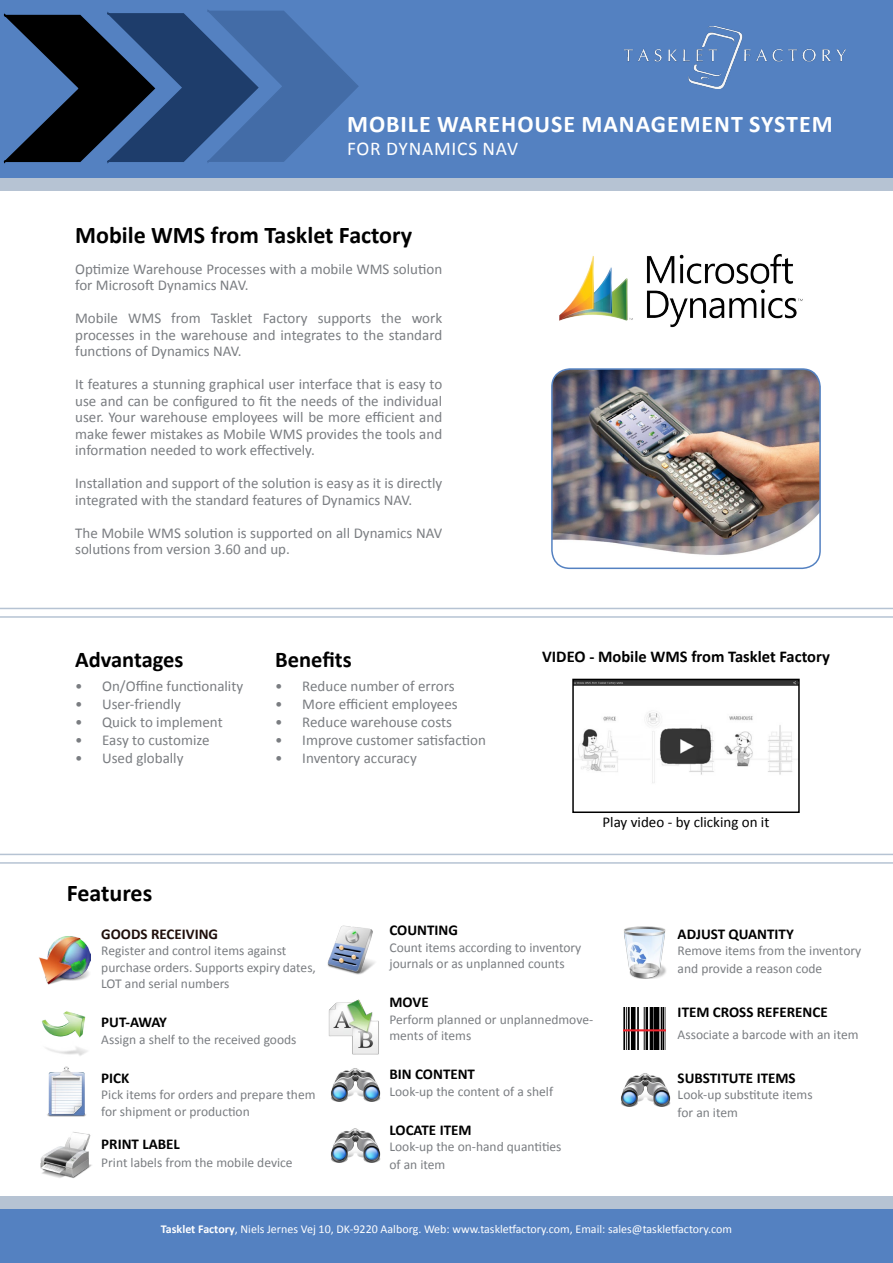
<style>
.page{position:relative;width:893px;height:1263px;background:#fff}
.page>*{position:absolute;margin:0;border:0;box-sizing:border-box;transform-origin:0 0}
.t1{font:700 24px "Calibri";color:#000}
.t2{font:700 24px "Calibri";letter-spacing:.04em;color:#fff}
.t3{font:700 22.5px "Calibri";color:#000}
.t4{font:19.5px "Calibri";letter-spacing:.04em;color:#fff}
.t5{font:700 16.5px "Calibri";color:#000}
.t6{font:15px/16.5px "Calibri";color:#7a7d81}
.t7{font:700 15px "Calibri";color:#000}
.t8{font:15px "Calibri";color:#000}
.t9{font:700 15px "Calibri";color:#200f0b}
.t10{font:13.5px/16.5px "Calibri";color:#7a7d81}
.t11{font:12px "Calibri";color:#fff}
.s1{font-weight:700}
</style>
<div class="page">
<div style="left:0;top:0;width:893px;height:178px;background:#5481c1"></div>
<div style="left:0;top:178px;width:893px;height:13px;background:#b6c3d3"></div>
<div style="left:0;top:1209px;width:893px;height:54px;background:#5481c1"></div>
<div style="left:0;top:1196px;width:893px;height:13px;background:#b6c3d3"></div>
<svg style="left:3px;top:10px;width:356px;height:154px"></svg>
<img style="left:624px;top:926px;width:42px;height:52px">
<img style="left:624px;top:27px;width:221px;height:62px">
<img style="left:41px;top:1011px;width:47px;height:45px">
<img style="left:624px;top:1008px;width:42px;height:42px">
<img style="left:40px;top:1132px;width:52px;height:46px">
<img style="left:621px;top:1073px;width:50px;height:34px">
<img style="left:331px;top:1128px;width:50px;height:34px">
<img style="left:331px;top:1054px;width:50px;height:48px">
<img style="left:328px;top:1000px;width:51px;height:54px">
<img style="left:327px;top:925px;width:48px;height:49px">
<img style="left:47px;top:1066px;width:39px;height:51px">
<img style="left:39px;top:936px;width:52px;height:49px">
<img style="left:575px;top:682px;width:222px;height:101px">
<div style="left:572px;top:679px;width:228px;height:134px;border:2px solid #000"></div>
<hr style="left:0;top:608px;width:893px;height:1px;background:#b6c3d3">
<hr style="left:0;top:616px;width:893px;height:2px;background:#b6c3d3">
<hr style="left:0;top:854px;width:893px;height:1px;background:#b6c3d3">
<hr style="left:0;top:862px;width:893px;height:2px;background:#b6c3d3">
<img style="left:552px;top:369px;width:268px;height:199px">
<div style="left:551px;top:368px;width:270px;height:201px;border:2px solid #5481c1;border-radius:18px"></div>
<img style="left:559px;top:254px;width:244px;height:74px">
<h1 class="t2" style="left:347px;top:108px;width:487px">MOBILE WAREHOUSE MANAGEMENT SYSTEM</h1>
<h3 class="t4" style="left:347px;top:136px;width:173px">FOR DYNAMICS NAV</h3>
<h1 class="t1" style="left:75px;top:219px;width:339px">Mobile WMS from Tasklet Factory</h1>
<p class="t6" style="left:75px;top:261px;width:369px">Optimize Warehouse Processes with a mobile WMS solution for Microsoft Dynamics NAV.</p>
<p class="t6" style="left:75px;top:310px;width:369px;text-align:justify">Mobile WMS from Tasklet Factory supports the work processes in the warehouse and integrates to the standard functions of Dynamics NAV.</p>
<p class="t6" style="left:75px;top:376px;width:369px;text-align:justify">It features a stunning graphical user interface that is easy to use and can be configured to fit the needs of the individual user. Your warehouse employees will be more efficient and make fewer mistakes as Mobile WMS provides the tools and information needed to work effectively.</p>
<p class="t6" style="left:75px;top:475px;width:369px">Installation and support of the solution is easy as it is directly integrated with the standard features of Dynamics NAV.</p>
<p class="t6" style="left:75px;top:525px;width:369px">The Mobile WMS solution is supported on all Dynamics NAV solutions from version 3.60 and up.</p>
<h2 class="t3" style="left:75px;top:645px;width:110px">Advantages</h2>
<p class="t6" style="left:75px;top:677px;width:170px">• On/Offine functionality</p>
<p class="t6" style="left:75px;top:695px;width:107px">• User-friendly</p>
<p class="t6" style="left:75px;top:713px;width:149px">• Quick to implement</p>
<p class="t6" style="left:75px;top:731px;width:136px">• Easy to customize</p>
<p class="t6" style="left:75px;top:749px;width:110px">• Used globally</p>
<h2 class="t3" style="left:275px;top:645px;width:78px">Benefits</h2>
<p class="t6" style="left:275px;top:677px;width:181px">• Reduce number of errors</p>
<p class="t6" style="left:275px;top:695px;width:184px">• More efficient employees</p>
<p class="t6" style="left:275px;top:713px;width:178px">• Reduce warehouse costs</p>
<p class="t6" style="left:275px;top:731px;width:212px">• Improve customer satisfaction</p>
<p class="t6" style="left:275px;top:749px;width:143px">• Inventory accuracy</p>
<h1 class="t1" style="left:67px;top:877px;width:87px">Features</h1>
<p class="t5" style="left:542px;top:646px;width:289px">VIDEO - Mobile WMS from Tasklet Factory</p>
<p class="t8" style="left:602px;top:813px;width:168px">Play video - by clicking on it</p>
<p class="t9" style="left:101px;top:924px;width:118px">GOODS RECEIVING</p>
<p class="t10" style="left:101px;top:942px;width:216px">Register and control items against purchase orders. Supports expiry dates,<br>LOT and serial numbers</p>
<p class="t7" style="left:101px;top:1012px;width:67px">PUT-AWAY</p>
<p class="t10" style="left:101px;top:1031px;width:197px">Assign a shelf to the received goods</p>
<p class="t7" style="left:101px;top:1068px;width:30px">PICK</p>
<p class="t10" style="left:101px;top:1086px;width:216px">Pick items for orders and prepare them for shipment or production</p>
<p class="t7" style="left:101px;top:1134px;width:80px">PRINT LABEL</p>
<p class="t10" style="left:101px;top:1154px;width:193px">Print labels from the mobile device</p>
<p class="t7" style="left:389px;top:920px;width:70px">COUNTING</p>
<p class="t10" style="left:389px;top:939px;width:193px">Count items according to inventory journals or as unplanned counts</p>
<p class="t7" style="left:389px;top:992px;width:41px">MOVE</p>
<p class="t10" style="left:389px;top:1011px;width:205px">Perform planned or unplannedmove&shy;ments of items</p>
<p class="t7" style="left:389px;top:1064px;width:87px">BIN CONTENT</p>
<p class="t10" style="left:389px;top:1083px;width:165px">Look-up the content of a shelf</p>
<p class="t7" style="left:389px;top:1120px;width:84px">LOCATE ITEM</p>
<p class="t10" style="left:389px;top:1138px;width:174px;line-height:18px">Look-up the on-hand quantities of an item</p>
<p class="t7" style="left:678px;top:924px;width:118px">ADJUST QUANTITY</p>
<p class="t10" style="left:678px;top:942px;width:185px;line-height:18px">Remove items from the inventory and provide a reason code</p>
<p class="t7" style="left:678px;top:1002px;width:152px">ITEM CROSS REFERENCE</p>
<p class="t10" style="left:678px;top:1026px;width:182px">Associate a barcode with an item</p>
<p class="t7" style="left:678px;top:1068px;width:119px">SUBSTITUTE ITEMS</p>
<p class="t10" style="left:678px;top:1086px;width:136px;line-height:18px">Look-up substitute items for an item</p>
<p class="t11" style="left:161px;top:1221px;width:573px"><span class="s1">Tasklet Factory</span>, Niels Jernes Vej 10, DK-9220 Aalborg. Web: www.taskletfactory.com, Email: sales@taskletfactory.com</p>
</div>
